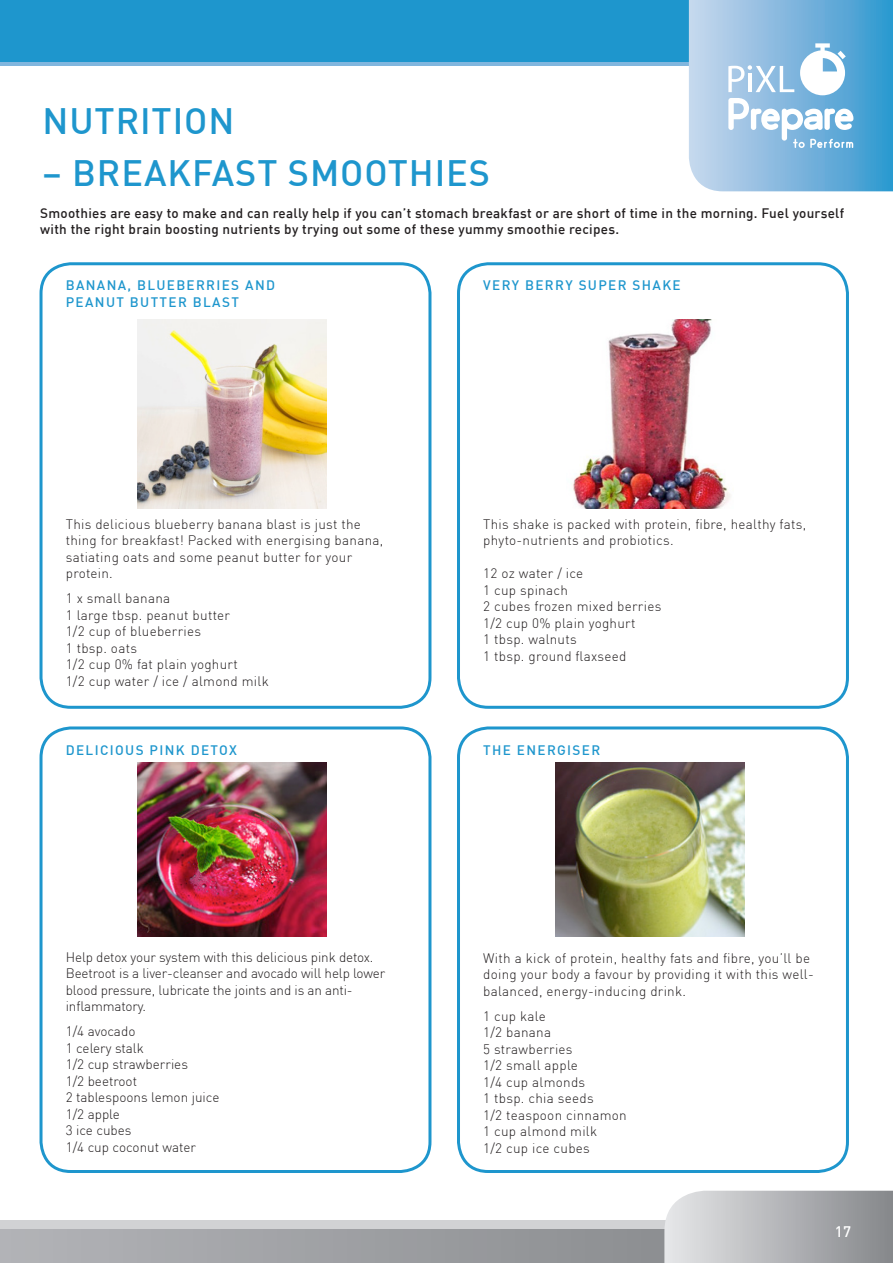
<style>
.page{position:relative;width:893px;height:1263px;background:#fff}
.page>*{position:absolute;margin:0;border:0;box-sizing:border-box;transform-origin:0 0}
.t1{font:500 36px "DIN";letter-spacing:.025em;color:#1e96cd}
.t2{font:500 15px "DIN";color:#fff}
.text{font:300 13.5px/16.5px "DIN";letter-spacing:.02em;color:#231f20}
.t3{font:500 13.5px/16.5px "DIN";letter-spacing:.02em;color:#231f20}
.text-2{font:300 13.5px/16.5px "DIN";letter-spacing:-.01em;color:#231f20}
.text-3{font:300 13.5px "DIN";color:#231f20}
.subhead{font:500 13.5px/16.5px "DIN";letter-spacing:.1em;color:#1e96cd}
</style>
<div class="page">
<div style="left:0;top:1220px;width:893px;height:43px;background:#d1d2d4"></div>
<div style="left:0;top:4px;width:893px;height:62px;background:#81b6de"></div>
<div style="left:0;top:0;width:893px;height:62px;background:#1e96cd"></div>
<svg style="left:0;top:1229px;width:664px;height:34px;background:#9fa0a4"></svg>
<svg style="left:664px;top:1191px;width:229px;height:72px"></svg>
<div style="left:40px;top:262px;width:391px;height:447px;border:3px solid #1e96cd;border-radius:30px"></div>
<div style="left:40px;top:726px;width:391px;height:447px;border:3px solid #1e96cd;border-radius:30px"></div>
<div style="left:457px;top:262px;width:392px;height:447px;border:3px solid #1e96cd;border-radius:30px"></div>
<div style="left:457px;top:726px;width:392px;height:447px;border:3px solid #1e96cd;border-radius:30px"></div>
<img style="left:138px;top:319px;width:189px;height:190px">
<img style="left:138px;top:762px;width:189px;height:175px">
<img style="left:572px;top:319px;width:158px;height:190px">
<img style="left:555px;top:762px;width:189px;height:175px">
<svg style="left:689px;top:0;width:204px;height:191px;background:#8dbfe1"></svg>
<p class="t1" style="left:43px;top:98px;width:193px">NUTRITION</p>
<p class="t1" style="left:43px;top:149px;width:449px">– BREAKFAST SMOOTHIES</p>
<p class="t3" style="left:40px;top:204px;width:805px">Smoothies are easy to make and can really help if you can’t stomach breakfast or are short of time in the morning. Fuel yourself with the right brain boosting nutrients by trying out some of these yummy smoothie recipes.</p>
<p class="subhead" style="left:66px;top:277px;width:211px">BANANA, BLUEBERRIES AND<br>PEANUT BUTTER BLAST</p>
<p class="text" style="left:66px;top:515px;width:319px">This delicious blueberry banana blast is just the thing for breakfast! Packed with energising banana, satiating oats and some peanut butter for your protein.</p>
<p class="text" style="left:66px;top:590px;width:106px">1 x small banana</p>
<p class="text" style="left:66px;top:606px;width:166px">1 large tbsp. peanut butter</p>
<p class="text" style="left:66px;top:623px;width:137px">1/2 cup of blueberries</p>
<p class="text" style="left:66px;top:639px;width:73px">1 tbsp. oats</p>
<p class="text" style="left:66px;top:656px;width:174px">1/2 cup 0% fat plain yoghurt</p>
<p class="text" style="left:66px;top:672px;width:205px">1/2 cup water / ice / almond milk</p>
<p class="subhead" style="left:66px;top:741px;width:173px">DELICIOUS PINK DETOX</p>
<p class="text-2" style="left:66px;top:948px;width:321px">Help detox your system with this delicious pink detox.<br>Beetroot is a liver-cleanser and avocado will help lower blood pressure, lubricate the joints and is an anti&shy;inflammatory.</p>
<p class="text-3" style="left:66px;top:1023px;width:71px">1/4 avocado</p>
<p class="text-3" style="left:66px;top:1039px;width:80px">1 celery stalk</p>
<p class="text-3" style="left:66px;top:1056px;width:124px">1/2 cup strawberries</p>
<p class="text-3" style="left:66px;top:1072px;width:73px">1/2 beetroot</p>
<p class="text-3" style="left:66px;top:1089px;width:155px">2 tablespoons lemon juice</p>
<p class="text" style="left:66px;top:1105px;width:56px">1/2 apple</p>
<p class="text-3" style="left:66px;top:1122px;width:67px">3 ice cubes</p>
<p class="text-3" style="left:66px;top:1138px;width:132px">1/4 cup coconut water</p>
<p class="subhead" style="left:483px;top:277px;width:199px">VERY BERRY SUPER SHAKE</p>
<p class="text" style="left:483px;top:515px;width:324px">This shake is packed with protein, fibre, healthy fats, phyto-nutrients and probiotics.</p>
<p class="text" style="left:483px;top:565px;width:102px">12 oz water / ice</p>
<p class="text" style="left:483px;top:581px;width:86px">1 cup spinach</p>
<p class="text" style="left:483px;top:598px;width:180px">2 cubes frozen mixed berries</p>
<p class="text" style="left:483px;top:614px;width:154px">1/2 cup 0% plain yoghurt</p>
<p class="text" style="left:483px;top:631px;width:95px">1 tbsp. walnuts</p>
<p class="text" style="left:483px;top:647px;width:145px">1 tbsp. ground flaxseed</p>
<p class="subhead" style="left:483px;top:741px;width:119px">THE ENERGISER</p>
<p class="text" style="left:483px;top:950px;width:332px">With a kick of protein, healthy fats and fibre, you’ll be doing your body a favour by providing it with this well&shy;balanced, energy-inducing drink.</p>
<p class="text" style="left:483px;top:1008px;width:64px">1 cup kale</p>
<p class="text" style="left:483px;top:1024px;width:69px">1/2 banana</p>
<p class="text" style="left:483px;top:1041px;width:91px">5 strawberries</p>
<p class="text" style="left:483px;top:1057px;width:96px">1/2 small apple</p>
<p class="text" style="left:483px;top:1074px;width:104px">1/4 cup almonds</p>
<p class="text" style="left:483px;top:1090px;width:112px">1 tbsp. chia seeds</p>
<p class="text" style="left:483px;top:1107px;width:145px">1/2 teaspoon cinnamon</p>
<p class="text" style="left:483px;top:1123px;width:115px">1 cup almond milk</p>
<p class="text" style="left:483px;top:1140px;width:108px">1/2 cup ice cubes</p>
<p class="t2" style="left:835px;top:1222px;width:18px">17</p>
</div>
